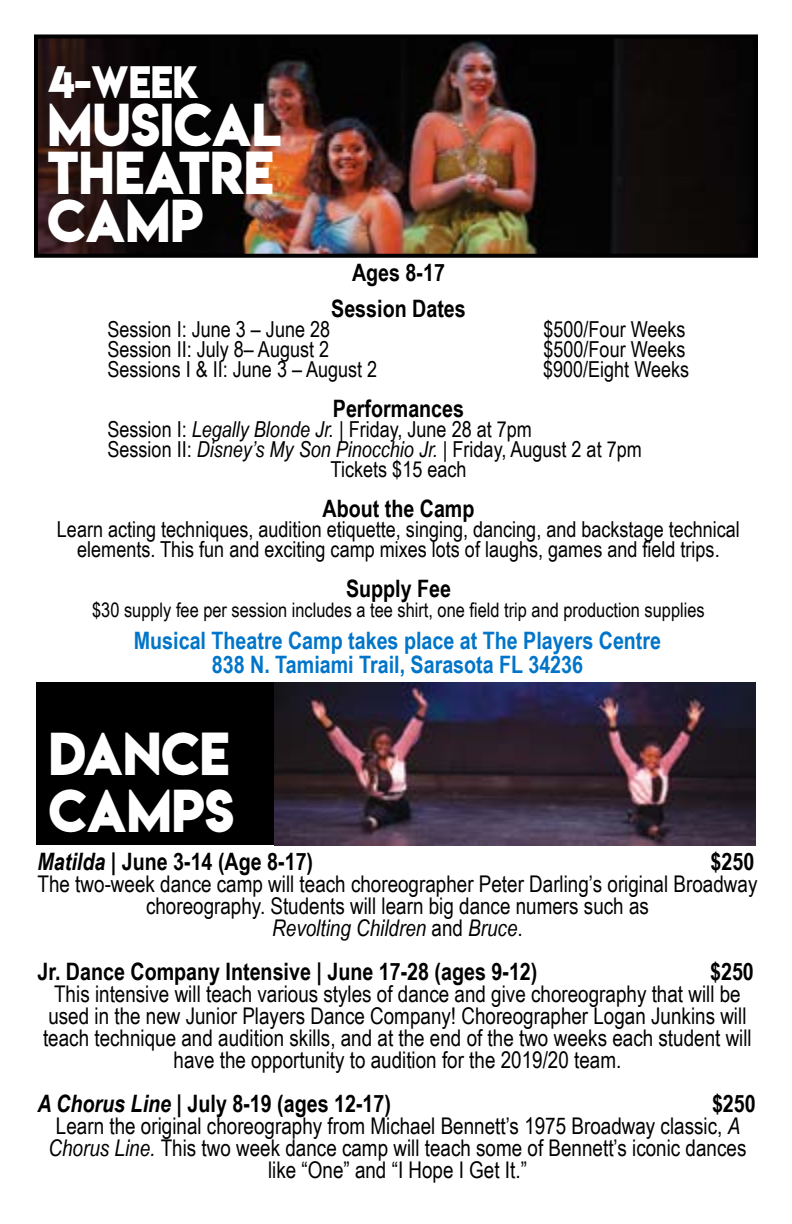
<style>
.page{position:relative;width:792px;height:1224px;background:#fff}
.page>*{position:absolute;margin:0;border:0;box-sizing:border-box;transform-origin:0 0}
.t1{font:53.8px/48px "Lemon Milkbold";color:#fff;scale:.89 1}
.t2{font:40.4px "Lemon Milkbold";color:#fff;scale:.89 1}
.t3{font:700 24px/36px "Arial Narrow";color:#000;text-align:center}
.t4{font:700 24px/24px "Arial Narrow";color:#0075c9;text-align:center}
.t5{font:23px/22px "Arial Narrow";color:#000;text-align:center}
.t6{font:22px/20px "Arial Narrow";color:#000;text-align:center}
.t7{font:20px "Arial Narrow";color:#000}
.s1{font-style:italic}
</style>
<div class="page">
<div style="left:36px;top:682px;width:720px;height:163px;background:#000"></div>
<img style="left:275px;top:682px;width:481px;height:163px">
<img style="left:39px;top:39px;width:714px;height:214px">
<div style="left:34px;top:34px;width:724px;height:224px;border:4px solid #000"></div>
<h2 class="t2" style="left:48px;top:53px;width:172px">4-WEEK</h2>
<h1 class="t1" style="left:48px;top:101px;width:264px">MUSICAL<br>THEATRE<br>CAMP</h1>
<p class="t3" style="left:331px;top:253px;width:136px">Ages 8-17<br>Session Dates</p>
<p class="t6" style="left:108px;top:319px;width:224px">Session I: June 3 – June 28</p>
<p class="t6" style="left:543px;top:319px;width:144px">$500/Four Weeks</p>
<p class="t6" style="left:108px;top:339px;width:223px">Session II: July 8– August 2</p>
<p class="t6" style="left:543px;top:339px;width:144px">$500/Four Weeks</p>
<p class="t6" style="left:108px;top:358px;width:271px">Sessions I &amp; II: June 3 – August 2</p>
<p class="t6" style="left:543px;top:358px;width:148px">$900/Eight Weeks</p>
<p class="t3" style="left:333px;top:389px;width:133px">Performances</p>
<p class="t6" style="left:108px;top:419px;width:426px">Session I: <span class="s1">Legally Blonde Jr.</span> | Friday, June 28 at 7pm</p>
<p class="t6" style="left:108px;top:439px;width:536px">Session II: <span class="s1">Disney’s My Son Pinocchio Jr.</span> | Friday, August 2 at 7pm</p>
<p class="t6" style="left:331px;top:458px;width:137px">Tickets $15 each</p>
<p class="t3" style="left:323px;top:489px;width:153px">About the Camp</p>
<p class="t6" style="left:57px;top:519px;width:684px">Learn acting techniques, audition etiquette, singing, dancing, and backstage technical elements. This fun and exciting camp mixes lots of laughs, games and field trips.</p>
<p class="t3" style="left:346px;top:569px;width:107px">Supply Fee</p>
<p class="t7" style="left:92px;top:595px;width:614px">$30 supply fee per session includes a tee shirt, one field trip and production supplies</p>
<p class="t4" style="left:134px;top:627px;width:529px">Musical Theatre Camp takes place at The Players Centre<br>838 N. Tamiami Trail, Sarasota FL 34236</p>
<h1 class="t1" style="left:49px;top:724px;width:209px;line-height:57.6px">DANCE<br>CAMPS</h1>
<p class="t3" style="left:38px;top:843px;width:277px"><span class="s1">Matilda</span> | June 3-14 (Age 8-17)</p>
<p class="t3" style="left:711px;top:843px;width:45px">$250</p>
<p class="t5" style="left:38px;top:872px;width:721px">The two-week dance camp will teach choreographer Peter Darling’s original Broadway choreography. Students will learn big dance numers such as<br><span class="s1">Revolting Children</span> and <span class="s1">Bruce</span>.</p>
<p class="t3" style="left:38px;top:953px;width:501px">Jr. Dance Company Intensive | June 17-28 (ages 9-12)</p>
<p class="t3" style="left:710px;top:953px;width:45px">$250</p>
<p class="t5" style="left:43px;top:982px;width:710px">This intensive will teach various styles of dance and give choreography that will be used in the new Junior Players Dance Company! Choreographer Logan Junkins will teach technique and audition skills, and at the end of the two weeks each student will have the opportunity to audition for the 2019/20 team.</p>
<p class="t3" style="left:38px;top:1085px;width:355px"><span class="s1">A Chorus Line</span> | July 8-19 (ages 12-17)</p>
<p class="t3" style="left:712px;top:1085px;width:45px">$250</p>
<p class="t5" style="left:49px;top:1114px;width:699px">Learn the original choreography from Michael Bennett’s 1975 Broadway classic, <span class="s1">A<br>Chorus Line.</span> This two week dance camp will teach some of Bennett’s iconic dances like “One” and “I Hope I Get It.”</p>
</div>
